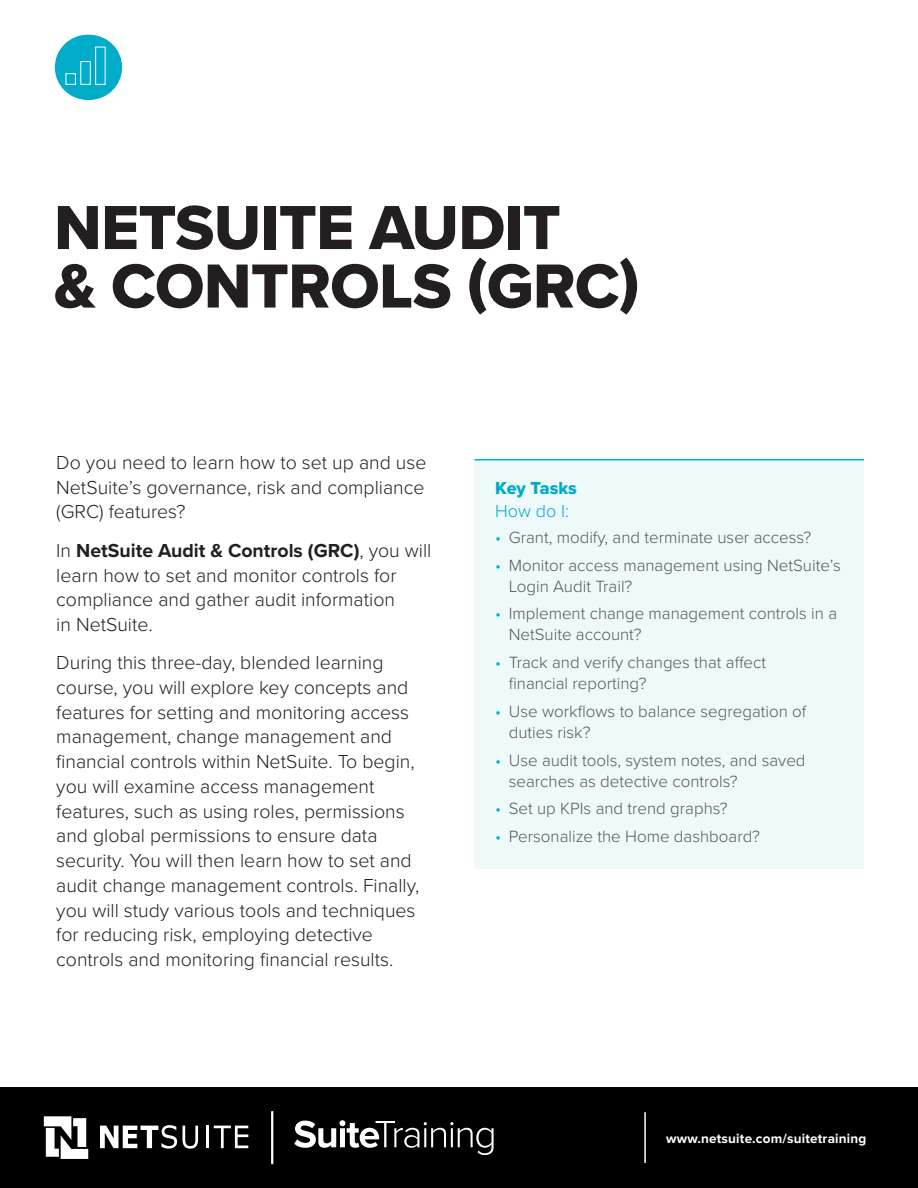
<style>
.page{position:relative;width:918px;height:1188px;background:#fff}
.page>*{position:absolute;margin:0;border:0;box-sizing:border-box;transform-origin:0 0}
.t1{font:64.5px/58.5px "Proxima Nova Extrabld";letter-spacing:-.01em;color:#231f20}
.t2{font:300 19.5px/24.8px "Proxima Nova";color:#231f20}
.t3{font:18px "Proxima Nova Extrabld";color:#00acc8}
.t4{font:300 18px "Proxima Nova";color:#00acc8}
.t5{font:300 16.8px/21px "Proxima Nova";color:#57585a}
.t6{font:700 13.5px "Proxima Nova";letter-spacing:.015em;color:#fff}
.s1{font-weight:700}
.s2{color:#00b3cd}
</style>
<div class="page">
<div style="left:475px;top:460px;width:389px;height:409px;background:#eef9fa"></div>
<div style="left:0;top:1087px;width:918px;height:101px;background:#000"></div>
<svg style="left:57px;top:35px;width:65px;height:65px"></svg>
<div style="left:55px;top:35px;width:65px;height:65px;background:#00acc8;border-radius:50%"></div>
<div style="left:65px;top:73px;width:11px;height:12px;border:1px solid #fff"></div>
<div style="left:80px;top:61px;width:11px;height:24px;border:1px solid #fff"></div>
<div style="left:95px;top:47px;width:11px;height:38px;border:1px solid #fff"></div>
<hr style="left:644px;top:1112px;width:2px;height:51px;background:#fff">
<div style="left:271px;top:1111px;width:2px;height:53px;border:2px solid #fff"></div>
<svg style="left:44px;top:1116px;width:44px;height:43px"></svg>
<svg style="left:100px;top:1125px;width:77px;height:24px"></svg>
<svg style="left:183px;top:1126px;width:15px;height:23px"></svg>
<hr style="left:206px;top:1126px;width:3px;height:22px;background:#fff">
<svg style="left:214px;top:1126px;width:34px;height:22px"></svg>
<svg style="left:294px;top:1120px;width:200px;height:35px"></svg>
<hr style="left:475px;top:459px;width:389px;height:1px;background:#00b3cd">
<h1 class="t1" style="left:54px;top:201px;width:587px">NETSUITE AUDIT<br>&amp; CONTROLS (GRC)</h1>
<p class="t2" style="left:56px;top:450px;width:372px;text-align:justify">Do you need to learn how to set up and use NetSuite’s governance, risk and compliance (GRC) features?</p>
<p class="t2" style="left:56px;top:538px;width:377px">In <span class="s1">NetSuite Audit &amp; Controls (GRC)</span>, you will learn how to set and monitor controls for compliance and gather audit information<br>in NetSuite.</p>
<p class="t2" style="left:56px;top:651px;width:364px">During this three-day, blended learning course, you will explore key concepts and features for setting and monitoring access management, change management and financial controls within NetSuite. To begin, you will examine access management features, such as using roles, permissions and global permissions to ensure data security. You will then learn how to set and audit change management controls. Finally, you will study various tools and techniques for reducing risk, employing detective controls and monitoring financial results.</p>
<p class="t3" style="left:495px;top:478px;width:83px">Key Tasks</p>
<p class="t4" style="left:495px;top:500px;width:75px">How do I:</p>
<p class="t5" style="left:495px;top:527px;width:317px"><span class="s2">•</span> Grant, modify, and terminate user access?</p>
<p class="t5" style="left:509px;top:555px;width:333px;text-indent:-14px"><span class="s2">•</span> Monitor access management using NetSuite’s<br>Login Audit Trail?</p>
<p class="t5" style="left:509px;top:604px;width:330px;text-indent:-14px"><span class="s2">•</span> Implement change management controls in a<br>NetSuite account?</p>
<p class="t5" style="left:509px;top:652px;width:259px;text-indent:-14px"><span class="s2">•</span> Track and verify changes that affect financial reporting?</p>
<p class="t5" style="left:509px;top:701px;width:299px;text-indent:-14px"><span class="s2">•</span> Use workflows to balance segregation of duties risk?</p>
<p class="t5" style="left:509px;top:750px;width:298px;text-indent:-14px"><span class="s2">•</span> Use audit tools, system notes, and saved searches as detective controls?</p>
<p class="t5" style="left:495px;top:798px;width:234px"><span class="s2">•</span> Set up KPIs and trend graphs?</p>
<p class="t5" style="left:495px;top:826px;width:266px"><span class="s2">•</span> Personalize the Home dashboard?</p>
<p class="t6" style="left:666px;top:1130px;width:202px">www.netsuite.com/suitetraining</p>
</div>
